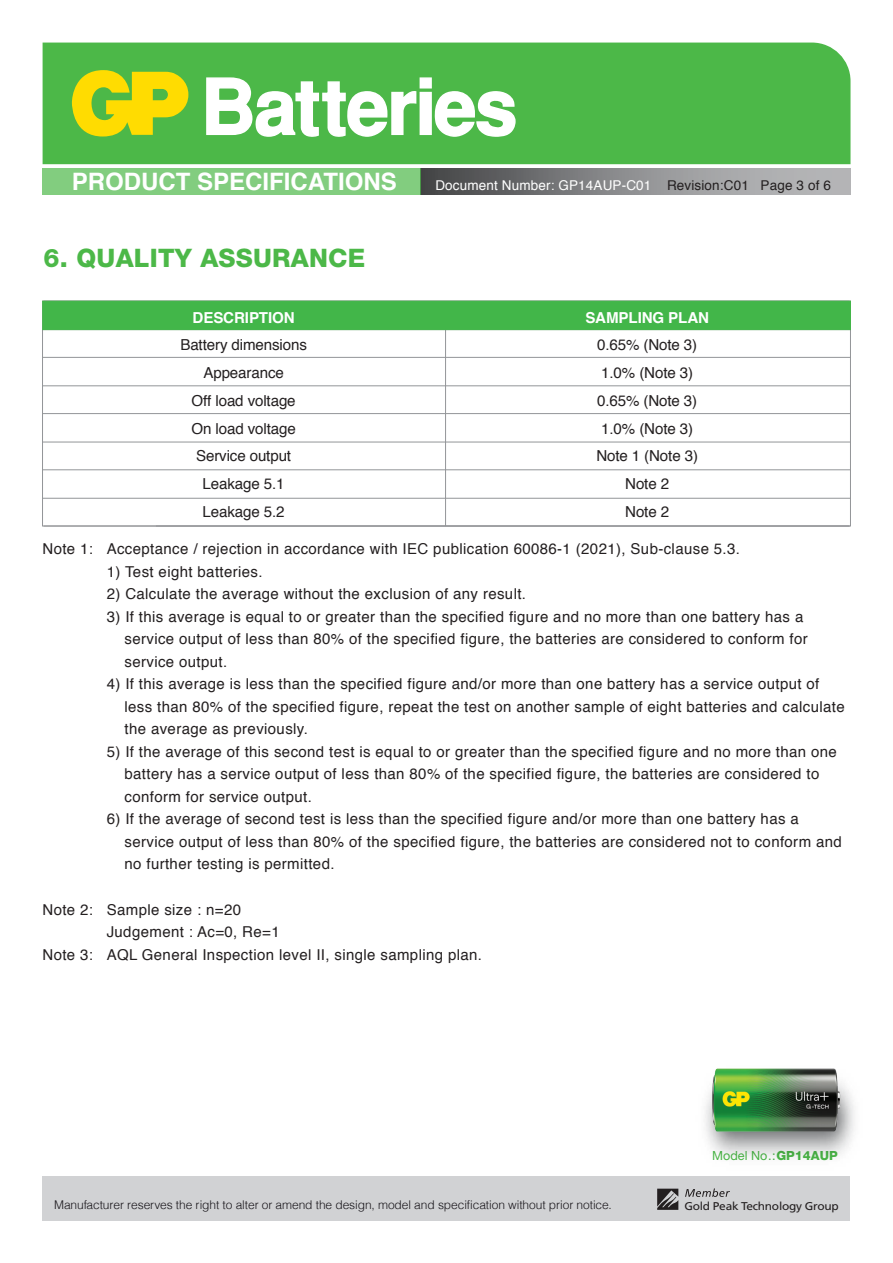
<style>
.page{position:relative;width:893px;height:1263px;background:#fff}
.page>*{position:absolute;margin:0;border:0;box-sizing:border-box;transform-origin:0 0}
.t1{font:800 25.5px "Helvetica Neue LT Std";letter-spacing:.01em;color:#4cb848}
.t2{font:700 24px "Helvetica";color:#fff}
.t3{font:15.15px/27.8px "Helvetica";letter-spacing:-.01em;color:#231f20;text-align:center}
.t4{font:700 15.15px "Helvetica";letter-spacing:-.01em;color:#fff}
.t5{font:15px/22.5px "Helvetica";letter-spacing:.025em;color:#231f20}
.t6{font:13.5px "Helvetica";letter-spacing:.01em;color:#fff}
.t7{font:12.6px "Helvetica Neue LT Std";letter-spacing:.005em;color:#4cb848}
.t8{font:300 12px "Helvetica";letter-spacing:-.005em;color:#18151a}
.t9{font:11.25px "Frutiger LT Std";letter-spacing:-.02em;color:#231f20;scale:1.06 1}
.s1{color:#231f20}
.s2{font-weight:800}
</style>
<div class="page">
<hr style="left:445px;top:301px;width:1px;height:225px;background:#939598">
<hr style="left:43px;top:442px;width:808px;height:1px;background:#939598">
<hr style="left:43px;top:469px;width:808px;height:1px;background:#939598">
<hr style="left:43px;top:498px;width:808px;height:1px;background:#939598">
<hr style="left:44px;top:526px;width:806px;height:1px;background:#939598">
<hr style="left:43px;top:357px;width:808px;height:1px;background:#939598">
<hr style="left:43px;top:385px;width:808px;height:1px;background:#939598">
<hr style="left:43px;top:413px;width:808px;height:1px;background:#939598">
<div style="left:42px;top:301px;width:809px;height:29px;background:#42b649"></div>
<div style="left:43px;top:1176px;width:807px;height:44px;background:#d1d2d4"></div>
<svg style="left:421px;top:168px;width:429px;height:26px;background:#88898b"></svg>
<div style="left:43px;top:168px;width:378px;height:26px;background:#82cd7f"></div>
<div style="left:43px;top:43px;width:807px;height:121px;background:#4cb848"></div>
<svg style="left:205px;top:77px;width:311px;height:61px"></svg>
<svg style="left:72px;top:70px;width:116px;height:67px;background:#c3cf18"></svg>
<img style="left:705px;top:1068px;width:148px;height:90px">
<svg style="left:657px;top:1189px;width:21px;height:21px"></svg>
<svg style="left:685px;top:1188px;width:45px;height:9px"></svg>
<h2 class="t2" style="left:72px;top:162px;width:326px">PRODUCT SPECIFICATIONS</h2>
<p class="t6" style="left:435px;top:175px;width:397px">Document Number: GP14AUP-C01 <span class="s1">Revision:C01 Page 3 of 6</span></p>
<h1 class="t1" style="left:44px;top:242px;width:323px">6. QUALITY ASSURANCE</h1>
<p class="t4" style="left:193px;top:305px;width:104px">DESCRIPTION</p>
<p class="t3" style="left:180px;top:332px;width:128px">Battery dimensions<br>Appearance<br>Off load voltage<br>On load voltage<br>Service output<br>Leakage 5.1<br>Leakage 5.2</p>
<p class="t4" style="left:585px;top:305px;width:125px">SAMPLING PLAN</p>
<p class="t3" style="left:596px;top:332px;width:103px">0.65% (Note 3)<br>1.0% (Note 3)<br>0.65% (Note 3)<br>1.0% (Note 3)<br>Note 1 (Note 3)<br>Note 2<br>Note 2</p>
<p class="t5" style="left:43px;top:538px;width:699px">Note 1: Acceptance / rejection in accordance with IEC publication 60086-1 (2021), Sub-clause 5.3.</p>
<p class="t5" style="left:107px;top:561px;width:157px">1) Test eight batteries.</p>
<p class="t5" style="left:107px;top:583px;width:421px">2) Calculate the average without the exclusion of any result.</p>
<p class="t5" style="left:124px;top:606px;width:685px;text-indent:-18px">3) If this average is equal to or greater than the specified figure and no more than one battery has a service output of less than 80% of the specified figure, the batteries are considered to conform for service output.</p>
<p class="t5" style="left:124px;top:673px;width:722px;text-indent:-18px">4) If this average is less than the specified figure and/or more than one battery has a service output of less than 80% of the specified figure, repeat the test on another sample of eight batteries and calculate the average as previously.</p>
<p class="t5" style="left:124px;top:741px;width:714px;text-indent:-18px">5) If the average of this second test is equal to or greater than the specified figure and no more than one battery has a service output of less than 80% of the specified figure, the batteries are considered to conform for service output.</p>
<p class="t5" style="left:124px;top:808px;width:719px;text-indent:-18px">6) If the average of second test is less than the specified figure and/or more than one battery has a service output of less than 80% of the specified figure, the batteries are considered not to conform and no further testing is permitted.</p>
<p class="t5" style="left:43px;top:898px;width:200px">Note 2: Sample size : n=20</p>
<p class="t5" style="left:107px;top:921px;width:174px">Judgement : Ac=0, Re=1</p>
<p class="t5" style="left:43px;top:943px;width:441px">Note 3: AQL General Inspection level II, single sampling plan.</p>
<p class="t8" style="left:54px;top:1195px;width:559px">Manufacturer reserves the right to alter or amend the design, model and specification without prior notice.</p>
<p class="t7" style="left:712px;top:1148px;width:127px">Model No.:<span class="s2">GP14AUP</span></p>
<p class="t9" style="left:684px;top:1199px;width:147px">Gold Peak Technology Group</p>
</div>
